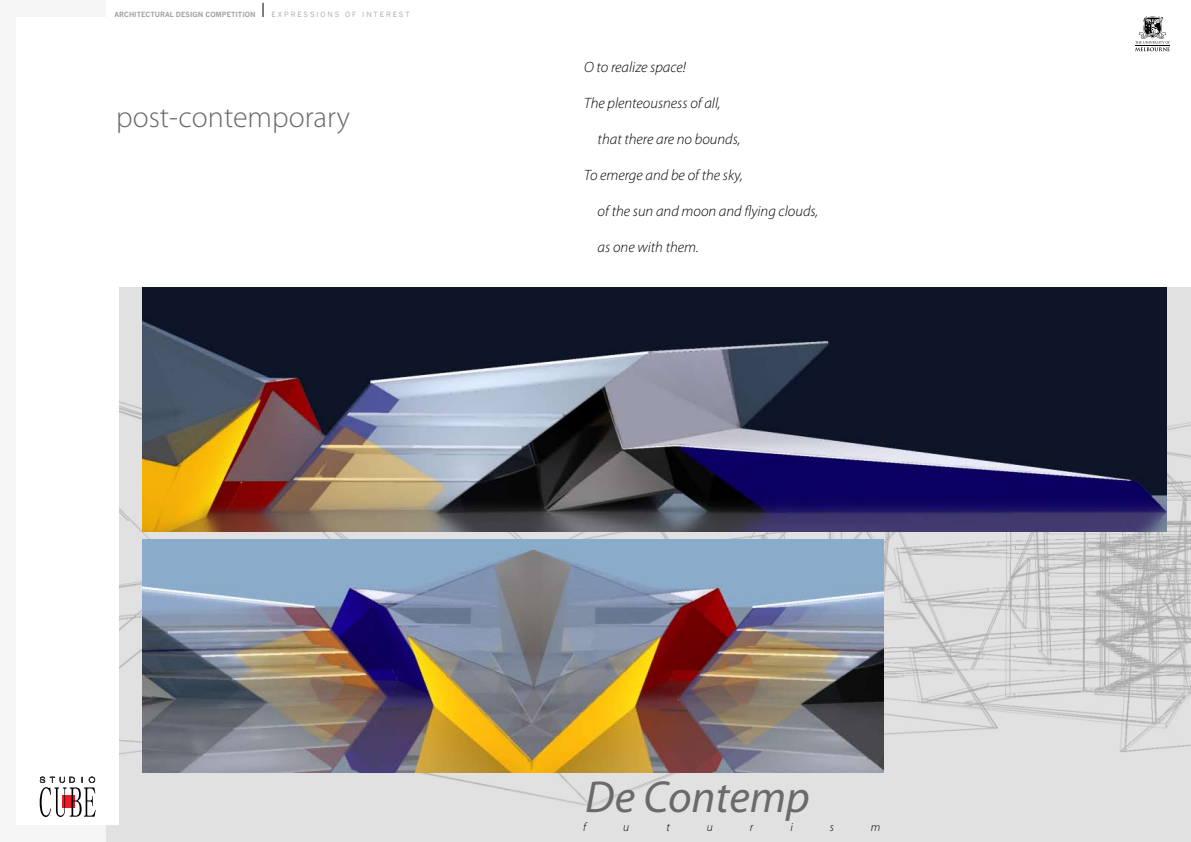
<style>
.page{position:relative;width:1191px;height:842px;background:#fff}
.page>*{position:absolute;margin:0;border:0;box-sizing:border-box;transform-origin:0 0}
.t1{font:italic 45px "Myriad Pro";color:#696a6c}
.t2{font:300 30px "Myriad Pro";color:#696a6c}
.t3{font:italic 300 15px "Myriad Pro";color:#000}
.t4{font:italic 300 12px "Myriad Pro";color:#000}
.t5{font:700 7px "News Gothic";color:#9d9fa1}
.t6{font:7px "News Gothic";letter-spacing:.27em;color:#9d9fa1}
</style>
<div class="page">
<img style="left:106px;top:287px;width:1085px;height:555px">
<div style="left:0;top:0;width:106px;height:842px;background:#f5f5f6"></div>
<div style="left:17px;top:17px;width:102px;height:808px;background:#fff"></div>
<svg style="left:263px;top:3px;width:1px;height:14px"></svg>
<svg style="left:40px;top:777px;width:56px;height:40px"></svg>
<svg style="left:1135px;top:16px;width:34px;height:35px"></svg>
<img style="left:142px;top:287px;width:1024px;height:244px">
<img style="left:142px;top:540px;width:741px;height:232px">
<p class="t5" style="left:115px;top:10px;width:142px">ARCHITECTURAL DESIGN COMPETITION</p>
<p class="t6" style="left:271px;top:10px;width:140px">EXPRESSIONS OF INTEREST</p>
<h2 class="t2" style="left:116px;top:99px;width:235px">post-contemporary</h2>
<p class="t3" style="left:584px;top:58px;width:103px">O to realize space!</p>
<p class="t3" style="left:584px;top:94px;width:138px">The plenteousness of all,</p>
<p class="t3" style="left:597px;top:130px;width:144px">that there are no bounds,</p>
<p class="t3" style="left:584px;top:166px;width:160px">To emerge and be of the sky,</p>
<p class="t3" style="left:597px;top:202px;width:222px">of the sun and moon and flying clouds,</p>
<p class="t3" style="left:597px;top:238px;width:103px">as one with them.</p>
<h1 class="t1" style="left:585px;top:769px;width:226px">De Contemp</h1>
<p class="t4" style="left:583px;top:819px;width:5px">f</p>
<p class="t4" style="left:623px;top:819px;width:8px">u</p>
<p class="t4" style="left:666px;top:819px;width:5px">t</p>
<p class="t4" style="left:707px;top:819px;width:8px">u</p>
<p class="t4" style="left:750px;top:819px;width:5px">r</p>
<p class="t4" style="left:790px;top:819px;width:4px">i</p>
<p class="t4" style="left:830px;top:819px;width:6px">s</p>
<p class="t4" style="left:871px;top:819px;width:11px">m</p>
</div>
